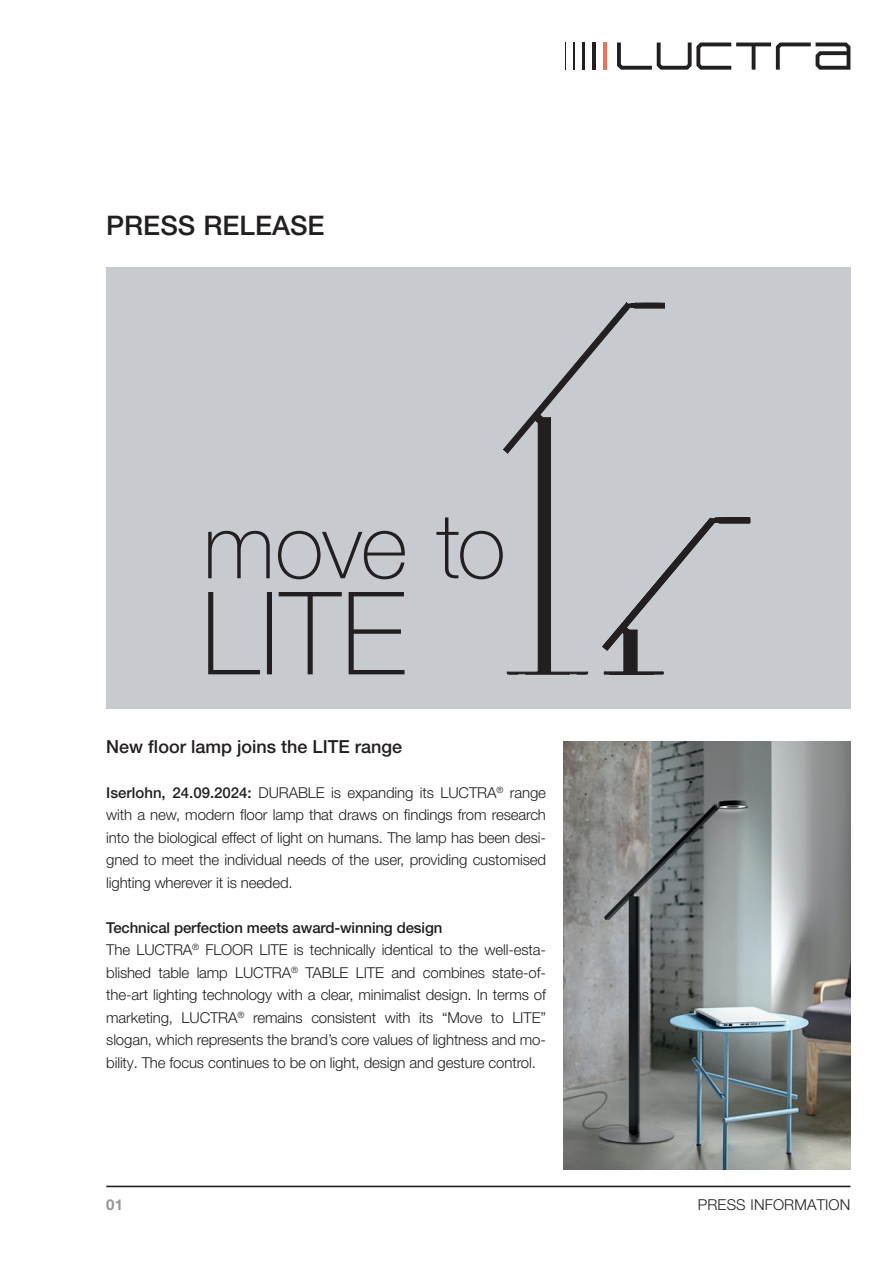
<style>
.page{position:relative;width:893px;height:1263px;background:#fff}
.page>*{position:absolute;margin:0;border:0;box-sizing:border-box;transform-origin:0 0}
._05_Copy_ohne_Abstand{font:500 27px "Helvetica Neue LT Pro";color:#231f20}
.t1{font:500 18px "Helvetica Neue LT Pro";color:#231f20}
.t2{font:300 15px/22.5px "Helvetica Neue LT Pro";letter-spacing:-.01em;color:#231f20;text-align:justify}
.t3{font:500 15px "Helvetica Neue LT Pro";letter-spacing:-.01em;color:#231f20}
.t4{font:300 15px "Helvetica Neue LT Pro";letter-spacing:.01em;color:#231f20}
.t5{font:700 15px "Helvetica Neue LT Pro";color:#939598}
.s1{font-weight:500}
</style>
<div class="page">
<hr style="left:106px;top:1185px;width:744px;height:2px;background:#231f20">
<hr style="left:603px;top:43px;width:4px;height:27px;background:#f26f59">
<hr style="left:593px;top:43px;width:3px;height:27px;background:#231f20">
<hr style="left:582px;top:43px;width:3px;height:27px;background:#231f20">
<hr style="left:573px;top:43px;width:2px;height:27px;background:#231f20">
<svg style="left:565px;top:43px;width:1px;height:27px"></svg>
<svg style="left:617px;top:43px;width:233px;height:27px"></svg>
<div style="left:106px;top:268px;width:744px;height:441px;background:#c7cacf"></div>
<img style="left:563px;top:741px;width:287px;height:428px">
<svg style="left:208px;top:303px;width:543px;height:372px"></svg>
<p class="_05_Copy_ohne_Abstand" style="left:106px;top:209px;width:220px">PRESS RELEASE</p>
<p class="t1" style="left:106px;top:735px;width:297px">New floor lamp joins the LITE range</p>
<p class="t2" style="left:106px;top:781px;width:441px"><span class="s1">Iserlohn, 24.09.2024:</span> DURABLE is expanding its LUCTRA<sup>®</sup> range with a new, modern floor lamp that draws on findings from research into the biological effect of light on humans. The lamp has been desi&shy;gned to meet the individual needs of the user, providing customised lighting wherever it is needed.</p>
<p class="t3" style="left:106px;top:918px;width:338px">Technical perfection meets award-winning design</p>
<p class="t2" style="left:106px;top:938px;width:441px">The LUCTRA<sup>®</sup> FLOOR LITE is technically identical to the well-esta&shy;blished table lamp LUCTRA<sup>®</sup> TABLE LITE and combines state-of&shy;the-art lighting technology with a clear, minimalist design. In terms of marketing, LUCTRA<sup>®</sup> remains consistent with its “Move to LITE” slogan, which represents the brand’s core values of lightness and mo&shy;bility. The focus continues to be on light, design and gesture control.</p>
<p class="t5" style="left:106px;top:1195px;width:18px">01</p>
<p class="t4" style="left:698px;top:1195px;width:154px">PRESS INFORMATION</p>
</div>
